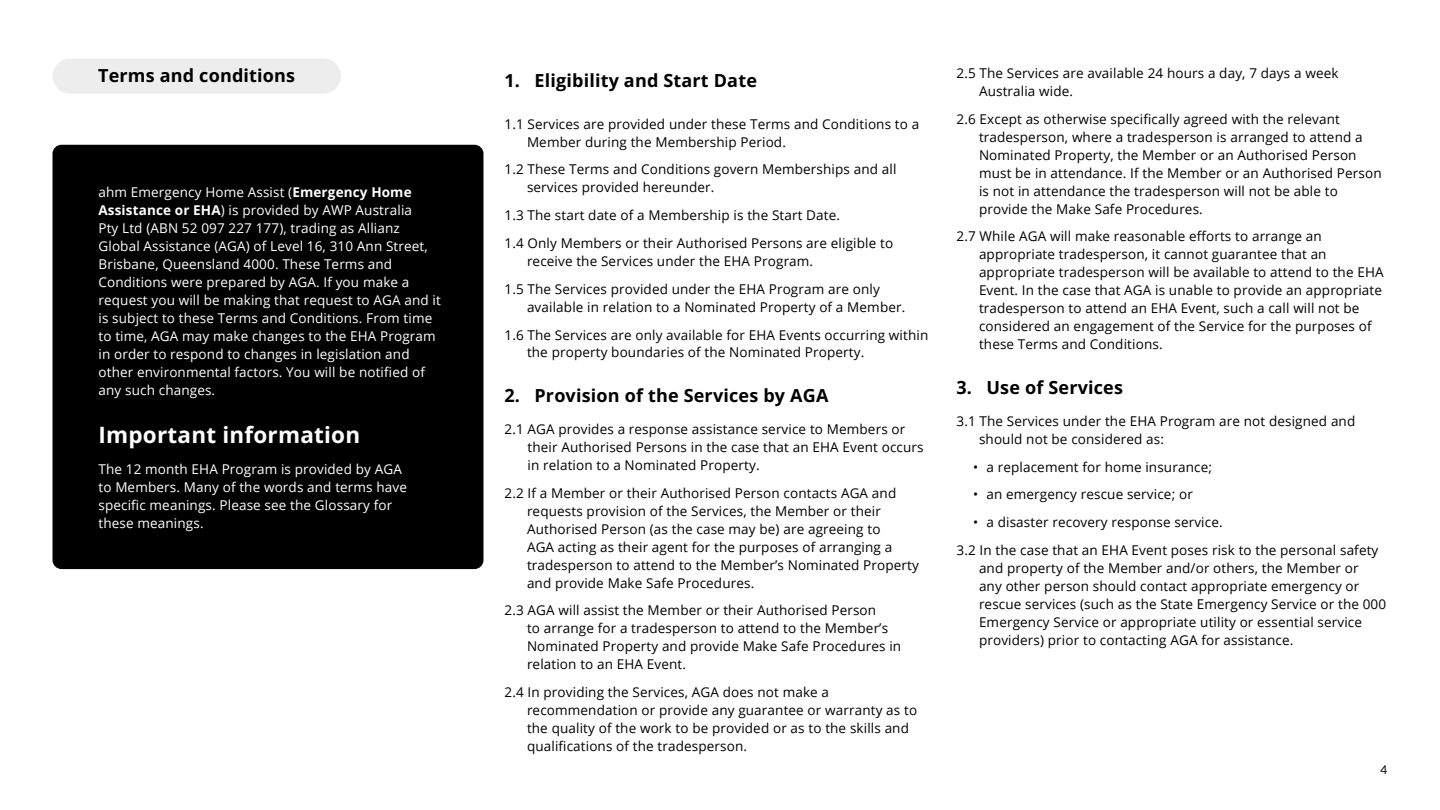
<style>
.page{position:relative;width:1440px;height:810px;background:#fff}
.page>*{position:absolute;margin:0;border:0;box-sizing:border-box;transform-origin:0 0}
.t1{font:700 22.5px "Open Sans";letter-spacing:.01em;color:#fff}
.t2{font:700 18px "Open Sans";letter-spacing:.01em;color:#000}
.t3{font:13.5px/18px "Open Sans";letter-spacing:.01em;color:#000}
.t4{font:13.5px/18px "Open Sans";letter-spacing:.01em;color:#fff}
.t5{font:12px "Lato";color:#000}
.s1{font-weight:700}
</style>
<div class="page">
<div style="left:52px;top:145px;width:432px;height:424px;background:#000;border-radius:9px"></div>
<div style="left:53px;top:59px;width:288px;height:35px;background:#ededed;border-radius:18px"></div>
<h2 class="t2" style="left:98px;top:64px;width:199px">Terms and conditions</h2>
<p class="t4" style="left:98px;top:182px;width:344px">ahm Emergency Home Assist (<span class="s1">Emergency Home Assistance or EHA</span>) is provided by AWP Australia<br>Pty Ltd (ABN 52 097 227 177), trading as Allianz Global Assistance (AGA) of Level 16, 310 Ann Street, Brisbane, Queensland 4000. These Terms and Conditions were prepared by AGA. If you make a request you will be making that request to AGA and it is subject to these Terms and Conditions. From time to time, AGA may make changes to the EHA Program in order to respond to changes in legislation and other environmental factors. You will be notified of any such changes.</p>
<h1 class="t1" style="left:98px;top:419px;width:263px">Important information</h1>
<p class="t4" style="left:98px;top:460px;width:310px">The 12 month EHA Program is provided by AGA to Members. Many of the words and terms have specific meanings. Please see the Glossary for these meanings.</p>
<h2 class="t2" style="left:505px;top:68px;width:254px">1. Eligibility and Start Date</h2>
<p class="t3" style="left:527px;top:114px;width:394px;text-indent:-23px">1.1 Services are provided under these Terms and Conditions to a<br>Member during the Membership Period.</p>
<p class="t3" style="left:527px;top:160px;width:371px;text-indent:-23px">1.2 These Terms and Conditions govern Memberships and all services provided hereunder.</p>
<p class="t3" style="left:505px;top:201px;width:390px;line-height:27.8px">1.3 The start date of a Membership is the Start Date.<br>1.4 Only Members or their Authorised Persons are eligible to</p>
<p class="t3" style="left:505px;top:247px;width:377px;line-height:27.8px;text-indent:23px">receive the Services under the EHA Program.<br>1.5 The Services provided under the EHA Program are only</p>
<p class="t3" style="left:505px;top:293px;width:425px;line-height:27.8px;text-align:center">available in relation to a Nominated Property of a Member.<br>1.6 The Services are only available for EHA Events occurring within</p>
<p class="t3" style="left:527px;top:343px;width:339px">the property boundaries of the Nominated Property.</p>
<h2 class="t2" style="left:505px;top:384px;width:325px">2. Provision of the Services by AGA</h2>
<p class="t3" style="left:528px;top:420px;width:398px;text-indent:-23px">2.1 AGA provides a response assistance service to Members or their Authorised Persons in the case that an EHA Event occurs in relation to a Nominated Property.</p>
<p class="t3" style="left:527px;top:483px;width:393px;text-indent:-23px">2.2 If a Member or their Authorised Person contacts AGA and requests provision of the Services, the Member or their Authorised Person (as the case may be) are agreeing to<br>AGA acting as their agent for the purposes of arranging a tradesperson to attend to the Member’s Nominated Property and provide Make Safe Procedures.</p>
<p class="t3" style="left:527px;top:601px;width:376px;text-indent:-23px">2.3 AGA will assist the Member or their Authorised Person<br>to arrange for a tradesperson to attend to the Member’s Nominated Property and provide Make Safe Procedures in relation to an EHA Event.</p>
<p class="t3" style="left:527px;top:683px;width:392px;text-indent:-23px">2.4 In providing the Services, AGA does not make a recommendation or provide any guarantee or warranty as to the quality of the work to be provided or as to the skills and qualifications of the tradesperson.</p>
<p class="t3" style="left:979px;top:64px;width:361px;text-indent:-23px">2.5 The Services are available 24 hours a day, 7 days a week<br>Australia wide.</p>
<p class="t3" style="left:979px;top:109px;width:404px;text-indent:-23px">2.6 Except as otherwise specifically agreed with the relevant tradesperson, where a tradesperson is arranged to attend a Nominated Property, the Member or an Authorised Person must be in attendance. If the Member or an Authorised Person is not in attendance the tradesperson will not be able to provide the Make Safe Procedures.</p>
<p class="t3" style="left:979px;top:227px;width:406px;text-indent:-23px">2.7 While AGA will make reasonable efforts to arrange an appropriate tradesperson, it cannot guarantee that an appropriate tradesperson will be available to attend to the EHA Event. In the case that AGA is unable to provide an appropriate tradesperson to attend an EHA Event, such a call will not be considered an engagement of the Service for the purposes of these Terms and Conditions.</p>
<h2 class="t2" style="left:957px;top:375px;width:168px">3. Use of Services</h2>
<p class="t3" style="left:979px;top:412px;width:378px;text-indent:-23px">3.1 The Services under the EHA Program are not designed and should not be considered as:</p>
<p class="t3" style="left:973px;top:457px;width:240px">• a replacement for home insurance;</p>
<p class="t3" style="left:973px;top:485px;width:221px">• an emergency rescue service; or</p>
<p class="t3" style="left:957px;top:508px;width:423px;line-height:27.8px;text-indent:16px">• a disaster recovery response service.<br>3.2 In the case that an EHA Event poses risk to the personal safety</p>
<p class="t3" style="left:979px;top:559px;width:409px">and property of the Member and/or others, the Member or<br>any other person should contact appropriate emergency or rescue services (such as the State Emergency Service or the 000<br>Emergency Service or appropriate utility or essential service providers) prior to contacting AGA for assistance.</p>
<p class="t5" style="left:1381px;top:761px;width:8px">4</p>
</div>
